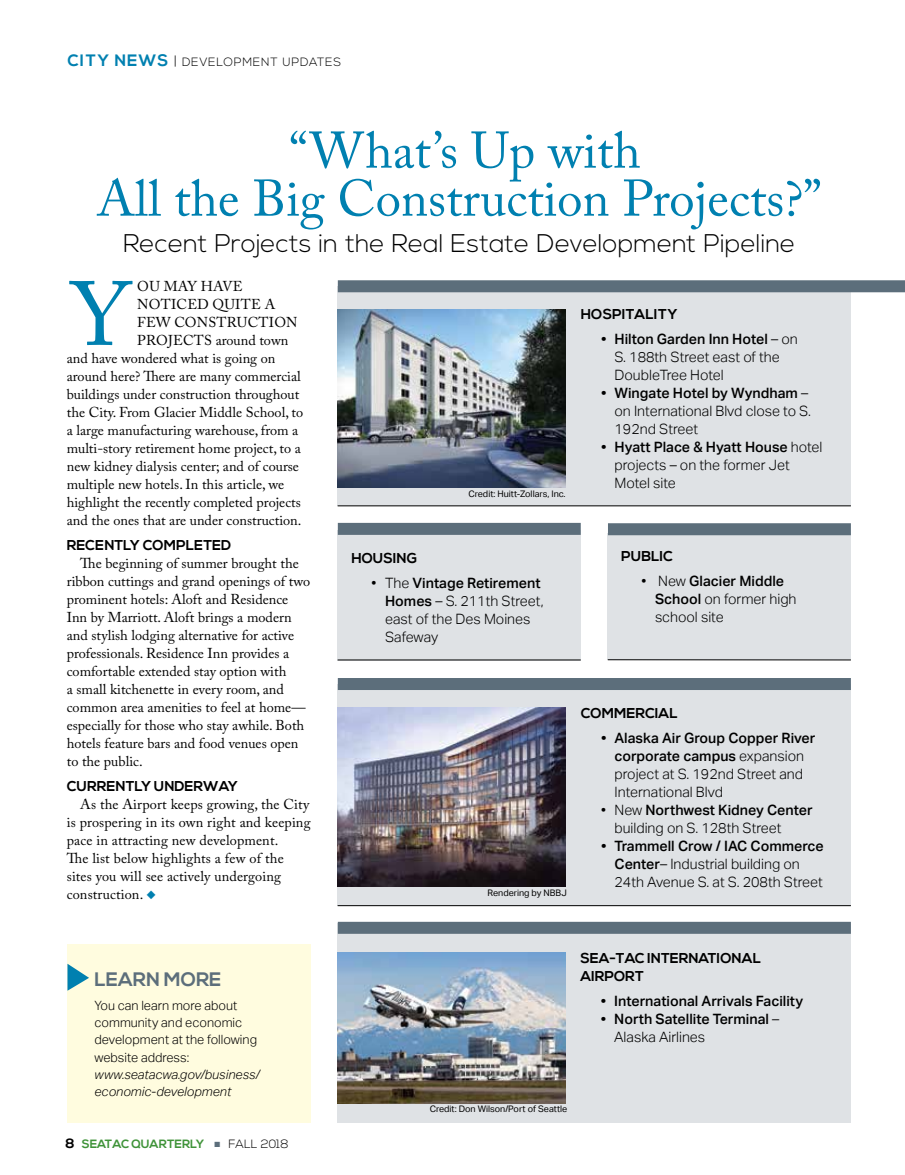
<style>
.page{position:relative;width:905px;height:1175px;background:#fff}
.page>*{position:absolute;margin:0;border:0;box-sizing:border-box;transform-origin:0 0}
.t1{font:90px "Adobe Caslon Pro";color:#0080b0}
.t2{font:51px/48px "Adobe Caslon Pro";color:#0080b0;text-align:center}
.t3{font:300 25.5px "Nexa";color:#000}
.t4{font:700 19.5px "Nexa";color:#5c6e7b}
.t5{font:14.25px/18px "Adobe Caslon Pro";color:#000}
.t6{font:300 14.25px/18px "Aktiv Grotesk";color:#000}
.t7{font:700 14.25px/18px "Nexa";color:#000}
.t8{font:500 14.25px/18px "Aktiv Grotesk";color:#000}
.t9{font:300 12.75px/17.2px "Aktiv Grotesk";color:#000}
.t10{font:italic 300 12.75px/17.2px "Aktiv Grotesk";color:#000}
.t11{font:300 12px "Nexa";letter-spacing:.06em;color:#000}
.t12{font:700 12px "Nexa";color:#3f9339}
.t13{font:300 12px "Nexa";color:#000}
.t14{font:9px "Aktiv Grotesk";color:#000}
.s1{font-weight:700;font-size:16.5px;color:#0080b0}
.s2{font-size:13.5px}
.s3{color:#0080b0}
.s4{font-weight:500}
.s5{font-size:13.5px;color:#000}
.s6{color:#5c6e7b}
.s7{font-weight:300}
</style>
<div class="page">
<div style="left:67px;top:944px;width:243px;height:178px;background:#fffcdf"></div>
<svg style="left:67px;top:963px;width:22px;height:27px"></svg>
<div style="left:338px;top:921px;width:512px;height:12px;background:#5c6e7b"></div>
<svg style="left:337px;top:923px;width:371px;height:199px;fill:#dfe2e5"></svg>
<img style="left:338px;top:952px;width:227px;height:151px">
<div style="left:337px;top:286px;width:513px;height:220px;background:#dfe2e5"></div>
<img style="left:337px;top:310px;width:228px;height:178px">
<hr style="left:337px;top:505px;width:513px;height:1px;background:#000">
<div style="left:607px;top:534px;width:243px;height:126px;background:#dfe2e5"></div>
<div style="left:337px;top:530px;width:243px;height:130px;background:#dfe2e5"></div>
<div style="left:338px;top:523px;width:242px;height:12px;background:#5c6e7b"></div>
<div style="left:608px;top:523px;width:242px;height:12px;background:#5c6e7b"></div>
<hr style="left:337px;top:659px;width:243px;height:1px;background:#000">
<hr style="left:607px;top:659px;width:243px;height:1px;background:#000">
<div style="left:337px;top:684px;width:513px;height:221px;background:#dfe2e5"></div>
<img style="left:337px;top:707px;width:228px;height:180px">
<div style="left:338px;top:678px;width:512px;height:12px;background:#5c6e7b"></div>
<hr style="left:337px;top:905px;width:513px;height:1px;background:#000">
<div style="left:338px;top:280px;width:566px;height:12px;background:#5c6e7b"></div>
<img style="left:708px;top:280px;width:196px;height:843px">
<p class="t11" style="left:68px;top:55px;width:275px"><span class="s1">CITY NEWS</span> <span class="s2">|</span> DEVELOPMENT UPDATES</p>
<h2 class="t2" style="left:97px;top:126px;width:726px">“What’s Up with<br>All the Big Construction Projects?”</h2>
<h3 class="t3" style="left:123px;top:228px;width:673px">Recent Projects in the Real Estate Development Pipeline</h3>
<h1 class="t1" style="left:71px;top:261px;width:61px">Y</h1>
<p class="t5" style="left:137px;top:277px;width:107px">OU MAY HAVE</p>
<p class="t5" style="left:137px;top:295px;width:140px">NOTICED QUITE A</p>
<p class="t5" style="left:137px;top:313px;width:162px">FEW CONSTRUCTION</p>
<p class="t5" style="left:137px;top:331px;width:152px">PROJECTS around town</p>
<p class="t5" style="left:67px;top:349px;width:210px">and have wondered what is going on</p>
<p class="t5" style="left:67px;top:367px;width:235px">around here? There are many commercial</p>
<p class="t5" style="left:67px;top:385px;width:234px">buildings under construction throughout</p>
<p class="t5" style="left:67px;top:403px;width:238px">the City. From Glacier Middle School, to</p>
<p class="t5" style="left:67px;top:421px;width:233px">a large manufacturing warehouse, from a</p>
<p class="t5" style="left:67px;top:439px;width:236px">multi-story retirement home project, to a</p>
<p class="t5" style="left:67px;top:457px;width:234px">new kidney dialysis center; and of course</p>
<p class="t5" style="left:67px;top:475px;width:219px">multiple new hotels. In this article, we</p>
<p class="t5" style="left:67px;top:493px;width:235px">highlight the recently completed projects</p>
<p class="t5" style="left:67px;top:511px;width:236px">and the ones that are under construction.</p>
<p class="t7" style="left:67px;top:537px;width:166px">RECENTLY COMPLETED</p>
<p class="t5" style="left:67px;top:554px;width:245px;text-indent:13px">The beginning of summer brought the ribbon cuttings and grand openings of two prominent hotels: Aloft and Residence Inn by Marriott. Aloft brings a modern and stylish lodging alternative for active professionals. Residence Inn provides a comfortable extended stay option with<br>a small kitchenette in every room, and common area amenities to feel at home— especially for those who stay awhile. Both hotels feature bars and food venues open to the public.</p>
<p class="t7" style="left:67px;top:777px;width:172px">CURRENTLY UNDERWAY</p>
<p class="t5" style="left:67px;top:795px;width:245px;text-indent:13px">As the Airport keeps growing, the City is prospering in its own right and keeping pace in attracting new development.<br>The list below highlights a few of the sites you will see actively undergoing construction. <span class="s3">◆</span></p>
<p class="t7" style="left:580px;top:306px;width:98px">HOSPITALITY</p>
<p class="t6" style="left:614px;top:330px;width:185px;text-indent:-13px"><span class="s4">• Hilton Garden Inn Hotel</span> – on<br>S. 188th Street east of the<br>DoubleTree Hotel</p>
<p class="t6" style="left:614px;top:384px;width:198px;text-indent:-13px"><span class="s4">• Wingate Hotel by Wyndham</span> – on International Blvd close to S.<br>192nd Street</p>
<p class="t6" style="left:614px;top:438px;width:209px;text-indent:-13px"><span class="s4">• Hyatt Place &amp; Hyatt House</span> hotel projects – on the former Jet<br>Motel site</p>
<p class="t14" style="left:468px;top:488px;width:99px">Credit: Huitt-Zollars, Inc.</p>
<p class="t7" style="left:621px;top:547px;width:53px">PUBLIC</p>
<p class="t6" style="left:655px;top:572px;width:143px;text-indent:-13px">• New <span class="s4">Glacier Middle<br>School</span> on former high school site</p>
<p class="t7" style="left:351px;top:549px;width:67px">HOUSING</p>
<p class="t6" style="left:385px;top:574px;width:160px;text-indent:-13px">• The <span class="s4">Vintage Retirement<br>Homes</span> – S. 211th Street, east of the Des Moines<br>Safeway</p>
<p class="t7" style="left:580px;top:704px;width:99px">COMMERCIAL</p>
<p class="t6" style="left:614px;top:728px;width:202px;text-indent:-13px"><span class="s4">• Alaska Air Group Copper River corporate campus</span> expansion project at S. 192nd Street and<br>International Blvd</p>
<p class="t6" style="left:614px;top:800px;width:200px;text-indent:-13px">• New <span class="s4">Northwest Kidney Center </span>building on S. 128th Street</p>
<p class="t6" style="left:614px;top:836px;width:211px;text-indent:-13px"><span class="s4">• Trammell Crow / IAC Commerce<br>Center</span>– Industrial building on<br>24th Avenue S. at S. 208th Street</p>
<p class="t14" style="left:487px;top:888px;width:81px">Rendering by NBBJ</p>
<h3 class="t4" style="left:94px;top:967px;width:128px">LEARN MORE</h3>
<p class="t9" style="left:94px;top:996px;width:164px">You can learn more about community and economic development at the following website address:</p>
<p class="t10" style="left:94px;top:1065px;width:167px">www.seatacwa.gov/business/ economic-development</p>
<p class="t12" style="left:65px;top:1137px;width:140px"><span class="s5">8</span> SEATAC QUARTERLY</p>
<p class="t13" style="left:214px;top:1137px;width:76px"><span class="s6">■</span> FALL 2018</p>
<p class="t7" style="left:580px;top:949px;width:182px">SEA-TAC INTERNATIONAL<br>AIRPORT</p>
<p class="t8" style="left:600px;top:992px;width:204px">• International Arrivals Facility</p>
<p class="t8" style="left:614px;top:1010px;width:167px;text-indent:-13px">• North Satellite Terminal <span class="s7">–<br>Alaska Airlines</span></p>
<p class="t14" style="left:429px;top:1104px;width:139px">Credit: Don Wilson/Port of Seattle</p>
</div>
